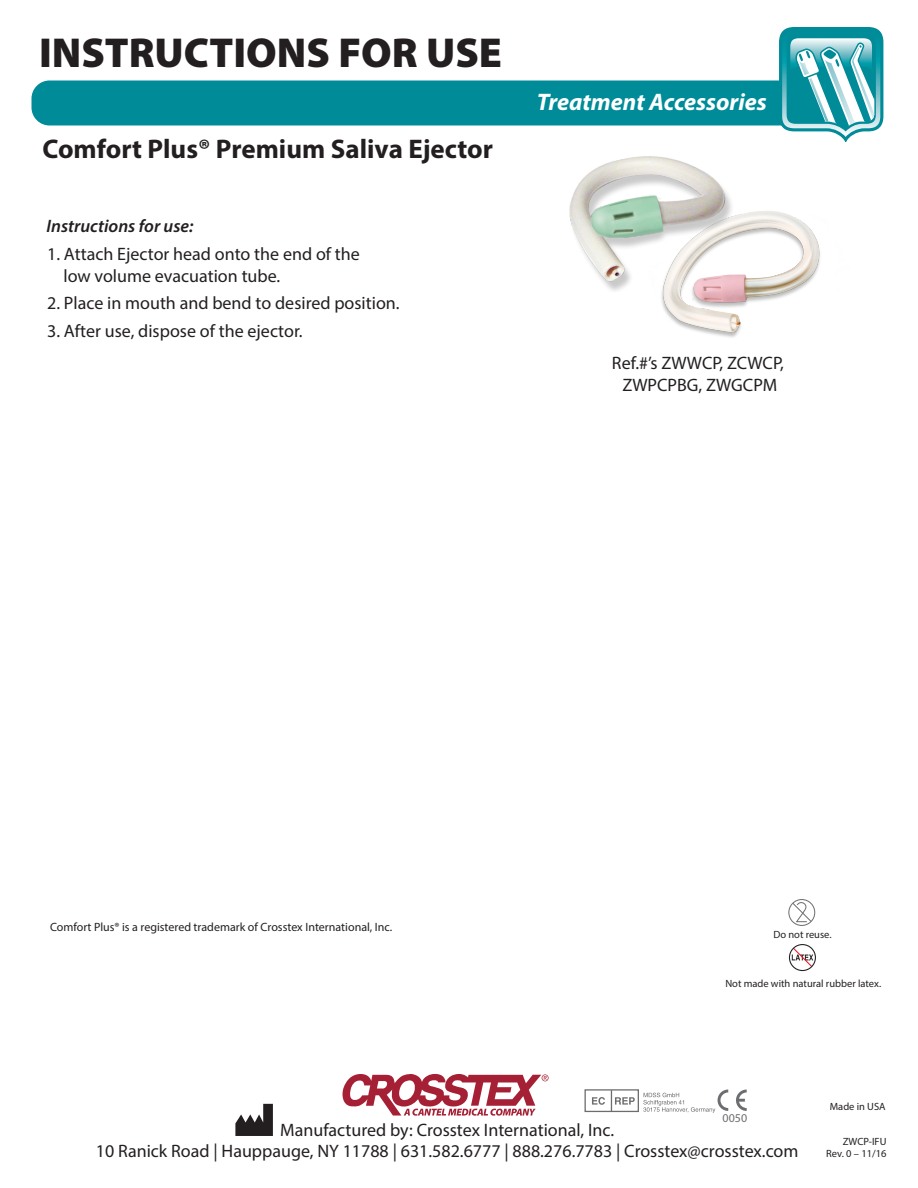
<style>
.page{position:relative;width:918px;height:1188px;background:#fff}
.page>*{position:absolute;margin:0;border:0;box-sizing:border-box;transform-origin:0 0}
.t1{font:900 42px "Myriad Pro";color:#231f20}
.t2{font:700 27px "Myriad Pro";color:#231f20}
.t3{font:italic 700 24px "Myriad Pro";color:#fff}
.t4{font:18px/21.6px "Myriad Pro";color:#231f20;text-align:center}
.t5{font:italic 600 18px "Myriad Pro";color:#231f20}
.t6{font:12px "Myriad Pro";color:#231f20}
.t7{font:12px "Myriad Pro";color:#6c6d70}
.t8{font:10.5px/12.6px "Myriad Pro";color:#231f20;text-align:right}
</style>
<div class="page">
<div style="left:32px;top:80px;width:848px;height:45px;background:#008b98;border-radius:18px"></div>
<svg style="left:779px;top:27px;width:105px;height:28px;background:#56b2bb"></svg>
<svg style="left:342px;top:1073px;width:207px;height:43px"></svg>
<svg style="left:235px;top:1104px;width:38px;height:32px"></svg>
<img style="left:505px;top:55px;width:379px;height:283px">
<div style="left:585px;top:1089px;width:54px;height:23px;border:1px solid #6c6d70"></div>
<svg style="left:592px;top:1097px;width:13px;height:8px"></svg>
<svg style="left:611px;top:1090px;width:24px;height:21px"></svg>
<svg style="left:643px;top:1090px;width:85px;height:23px"></svg>
<svg style="left:736px;top:1090px;width:11px;height:21px"></svg>
<div style="left:788px;top:899px;width:27px;height:27px;border:1px solid #6d6f70;border-radius:50%"></div>
<svg style="left:791px;top:902px;width:21px;height:21px"></svg>
<svg style="left:792px;top:947px;width:21px;height:21px"></svg>
<div style="left:789px;top:944px;width:27px;height:27px;border:1px solid #231f20;border-radius:50%"></div>
<h1 class="t1" style="left:39px;top:29px;width:465px">INSTRUCTIONS FOR USE</h1>
<h2 class="t2" style="left:43px;top:131px;width:452px">Comfort Plus® Premium Saliva Ejector</h2>
<p class="t5" style="left:46px;top:215px;width:148px">Instructions for use:</p>
<p class="t4" style="left:64px;top:243px;width:298px;text-align:left;text-indent:-16px">1. Attach Ejector head onto the end of the low volume evacuation tube.</p>
<p class="t4" style="left:47px;top:292px;width:354px">2. Place in mouth and bend to desired position.</p>
<p class="t4" style="left:47px;top:320px;width:257px">3. After use, dispose of the ejector.</p>
<h3 class="t3" style="left:537px;top:87px;width:231px">Treatment Accessories</h3>
<p class="t4" style="left:612px;top:352px;width:173px">Ref.#’s ZWWCP, ZCWCP,<br>ZWPCPBG, ZWGCPM</p>
<p class="t6" style="left:50px;top:920px;width:344px">Comfort Plus® is a registered trademark of Crosstex International, Inc.</p>
<p class="t8" style="left:773px;top:928px;width:60px">Do not reuse.</p>
<p class="t8" style="left:725px;top:977px;width:157px">Not made with natural rubber latex.</p>
<p class="t8" style="left:830px;top:1100px;width:57px">Made in USA</p>
<p class="t7" style="left:723px;top:1111px;width:26px">0050</p>
<p class="t4" style="left:96px;top:1119px;width:704px">Manufactured by: Crosstex International, Inc.<br>10 Ranick Road | Hauppauge, NY 11788 | 631.582.6777 | 888.276.7783 | Crosstex@crosstex.com</p>
<p class="t8" style="left:826px;top:1135px;width:62px">ZWCP-IFU<br>Rev. 0 – 11/16</p>
</div>
